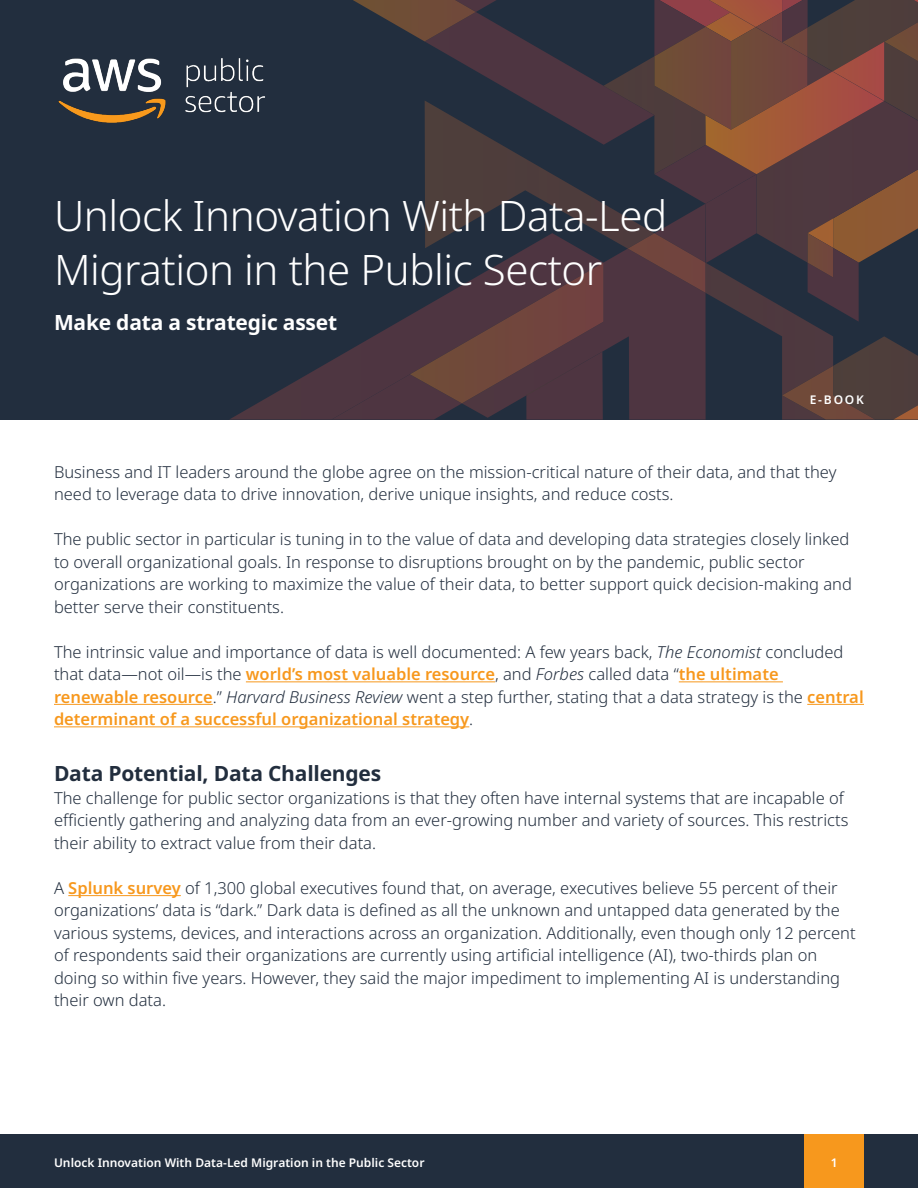
<style>
.page{position:relative;width:918px;height:1188px;background:#fff}
.page>*{position:absolute;margin:0;border:0;box-sizing:border-box;transform-origin:0 0}
.t1{font:300 42px/54px "Noto Sans";letter-spacing:-.01em;color:#fff}
.t2{font:700 21px "Noto Sans";letter-spacing:-.01em;color:#222e3e}
.t3{font:700 21px "Noto Sans";letter-spacing:-.01em;color:#fff}
.t4{font:300 16.5px/22.5px "Noto Sans";color:#222e3e}
.Footnote{font:600 12px "Noto Sans";color:#fff}
.s1{font-style:italic}
.s2{font-weight:600;color:#f7981d}
</style>
<div class="page">
<div style="left:0;top:1134px;width:918px;height:54px;background:#222e3e"></div>
<hr style="left:246px;top:681px;width:249px;height:1px;background:#f7981d">
<hr style="left:679px;top:681px;width:104px;height:1px;background:#f7981d">
<hr style="left:54px;top:704px;width:159px;height:1px;background:#f7981d">
<hr style="left:807px;top:704px;width:57px;height:1px;background:#f7981d">
<hr style="left:54px;top:726px;width:415px;height:1px;background:#f7981d">
<hr style="left:68px;top:895px;width:113px;height:1px;background:#f7981d">
<div style="left:0;top:0;width:918px;height:420px;background:#222e3e"></div>
<svg style="left:230px;top:360px;width:102px;height:60px"></svg>
<svg style="left:332px;top:0;width:586px;height:420px"></svg>
<img style="left:353px;top:0;width:123px;height:41px">
<img style="left:603px;top:86px;width:51px;height:29px">
<div style="left:804px;top:1134px;width:60px;height:54px;background:#f7981d"></div>
<img style="left:58px;top:58px;width:207px;height:65px">
<p class="t1" style="left:54px;top:190px;width:615px">Unlock Innovation With Data-Led<br>Migration in the Public Sector</p>
<p class="t3" style="left:54px;top:308px;width:285px">Make data a strategic asset</p>
<p class="Footnote" style="left:810px;top:391px;width:56px">E-BOOK</p>
<p class="t4" style="left:54px;top:461px;width:784px">Business and IT leaders around the globe agree on the mission-critical nature of their data, and that they need to leverage data to drive innovation, derive unique insights, and reduce costs.</p>
<p class="t4" style="left:54px;top:528px;width:800px">The public sector in particular is tuning in to the value of data and developing data strategies closely linked to overall organizational goals. In response to disruptions brought on by the pandemic, public sector organizations are working to maximize the value of their data, to better support quick decision-making and better serve their constituents.</p>
<p class="t4" style="left:54px;top:641px;width:811px">The intrinsic value and importance of data is well documented: A few years back, <span class="s1">The Economist</span> concluded that data—not oil—is the <span class="s2">world’s most valuable resource</span>, and <span class="s1">Forbes</span> called data “<span class="s2">the ultimate renewable resource</span>.” <span class="s1">Harvard Business Review</span> went a step further, stating that a data strategy is the <span class="s2">central determinant of a successful organizational strategy</span>.</p>
<p class="t2" style="left:54px;top:759px;width:329px">Data Potential, Data Challenges</p>
<p class="t4" style="left:54px;top:787px;width:796px">The challenge for public sector organizations is that they often have internal systems that are incapable of efficiently gathering and analyzing data from an ever-growing number and variety of sources. This restricts their ability to extract value from their data.</p>
<p class="t4" style="left:54px;top:877px;width:803px">A <span class="s2">Splunk survey</span> of 1,300 global executives found that, on average, executives believe 55 percent of their organizations’ data is “dark.” Dark data is defined as all the unknown and untapped data generated by the various systems, devices, and interactions across an organization. Additionally, even though only 12 percent of respondents said their organizations are currently using artificial intelligence (AI), two-thirds plan on doing so within five years. However, they said the major impediment to implementing AI is understanding their own data.</p>
<p class="Footnote" style="left:54px;top:1155px;width:372px">Unlock Innovation With Data-Led Migration in the Public Sector</p>
<p class="Footnote" style="left:831px;top:1155px;width:8px">1</p>
</div>
